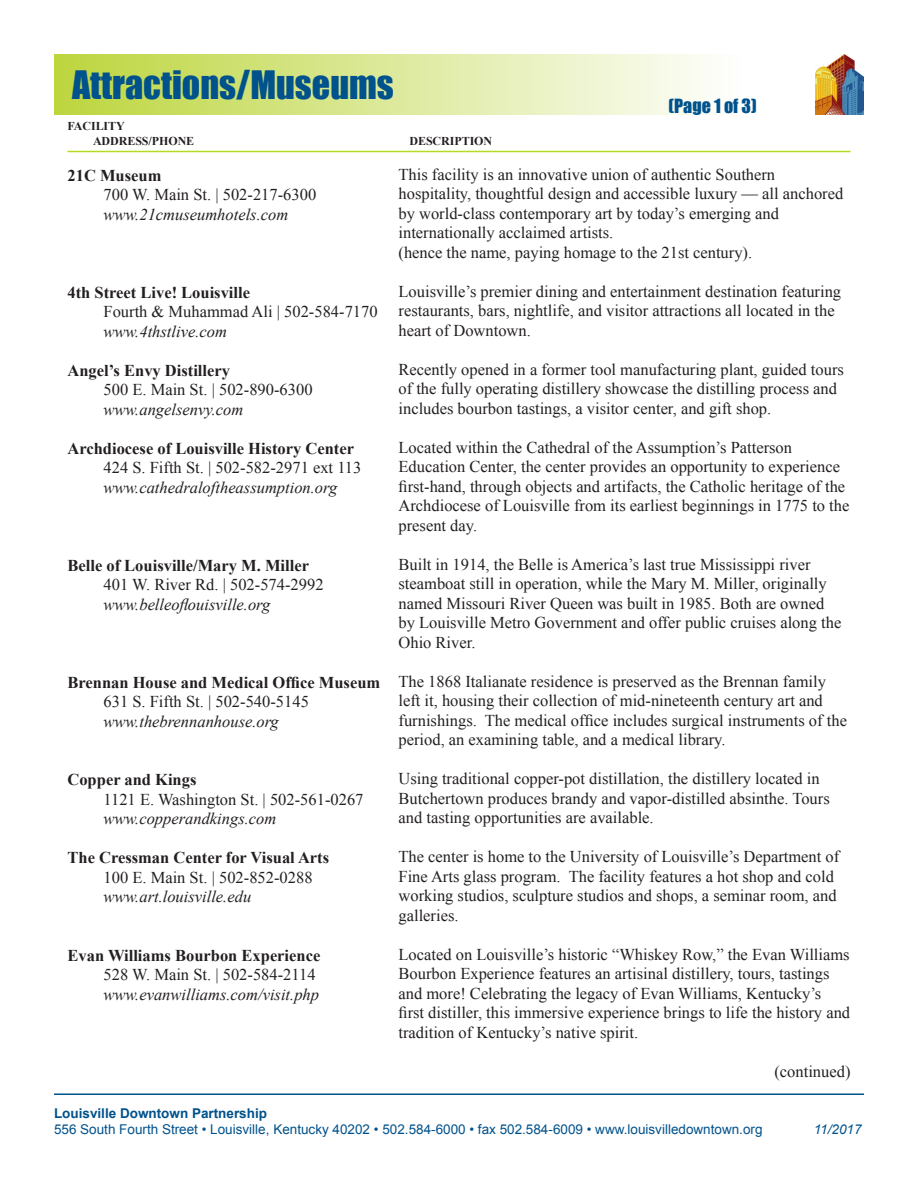
<style>
.page{position:relative;width:918px;height:1188px;background:#fff}
.page>*{position:absolute;margin:0;border:0;box-sizing:border-box;transform-origin:0 0}
.t1{font:36px "Impact";color:#00528c}
.t2{font:18px "Impact";color:#00528c}
.BodyText{font:16.5px/19.5px "Times New Roman";color:#231f20}
.BodyText-2{font:700 16.5px "Times New Roman";color:#231f20}
.BodyText-3{font:italic 16.5px "Times New Roman";color:#231f20}
.t3{font:13.5px "Arial";color:#00528c}
.t4{font:700 13.5px "Arial";color:#00528c}
.t5{font:italic 13.5px "Arial";color:#00528c}
.ColumnHead{font:700 12px "Times New Roman";letter-spacing:-.005em;color:#231f20}
</style>
<div class="page">
<div style="left:54px;top:54px;width:810px;height:61px;background:linear-gradient(to right,#bdd63f,#fff)"></div>
<hr style="left:54px;top:1094px;width:810px;height:1px;background:#00528c">
<hr style="left:68px;top:151px;width:782px;height:1px;background:#b5db1e">
<img style="left:815px;top:54px;width:49px;height:61px">
<p class="t1" style="left:72px;top:57px;width:323px">Attractions/Museums</p>
<p class="ColumnHead" style="left:68px;top:117px;width:59px">FACILITY</p>
<p class="ColumnHead" style="left:93px;top:132px;width:103px">ADDRESS/PHONE</p>
<p class="ColumnHead" style="left:410px;top:132px;width:84px">DESCRIPTION</p>
<p class="BodyText-2" style="left:68px;top:164px;width:95px">21C Museum</p>
<p class="BodyText" style="left:104px;top:185px;width:214px">700 W. Main St. | 502-217-6300</p>
<p class="BodyText-3" style="left:104px;top:203px;width:186px">www.21cmuseumhotels.com</p>
<p class="t2" style="left:669px;top:92px;width:90px">(Page 1 of 3)</p>
<p class="BodyText" style="left:399px;top:164px;width:446px">This facility is an innovative union of authentic Southern hospitality, thoughtful design and accessible luxury — all anchored by world-class contemporary art by today’s emerging and internationally acclaimed artists.</p>
<p class="BodyText" style="left:399px;top:242px;width:355px">(hence the name, paying homage to the 21st century).</p>
<p class="BodyText" style="left:399px;top:281px;width:444px">Louisville’s premier dining and entertainment destination featuring restaurants, bars, nightlife, and visitor attractions all located in the heart of Downtown.</p>
<p class="BodyText" style="left:399px;top:359px;width:447px">Recently opened in a former tool manufacturing plant, guided tours of the fully operating distillery showcase the distilling process and includes bourbon tastings, a visitor center, and gift shop.</p>
<p class="BodyText" style="left:399px;top:437px;width:452px">Located within the Cathedral of the Assumption’s Patterson Education Center, the center provides an opportunity to experience first-hand, through objects and artifacts, the Catholic heritage of the Archdiocese of Louisville from its earliest beginnings in 1775 to the present day.</p>
<p class="BodyText" style="left:399px;top:554px;width:444px">Built in 1914, the Belle is America’s last true Mississippi river steamboat still in operation, while the Mary M. Miller, originally named Missouri River Queen was built in 1985. Both are owned by Louisville Metro Government and offer public cruises along the Ohio River.</p>
<p class="BodyText" style="left:399px;top:671px;width:450px">The 1868 Italianate residence is preserved as the Brennan family left it, housing their collection of mid-nineteenth century art and furnishings. The medical office includes surgical instruments of the period, an examining table, and a medical library.</p>
<p class="BodyText" style="left:399px;top:769px;width:433px">Using traditional copper-pot distillation, the distillery located in<br>Butchertown produces brandy and vapor-distilled absinthe. Tours and tasting opportunities are available.</p>
<p class="BodyText" style="left:399px;top:847px;width:442px">The center is home to the University of Louisville’s Department of Fine Arts glass program. The facility features a hot shop and cold working studios, sculpture studios and shops, a seminar room, and galleries.</p>
<p class="BodyText" style="left:399px;top:944px;width:453px">Located on Louisville’s historic “Whiskey Row,” the Evan Williams Bourbon Experience features an artisinal distillery, tours, tastings and more! Celebrating the legacy of Evan Williams, Kentucky’s first distiller, this immersive experience brings to life the history and tradition of Kentucky’s native spirit.</p>
<p class="BodyText" style="left:774px;top:1061px;width:78px">(continued)</p>
<p class="BodyText-2" style="left:68px;top:281px;width:184px">4th Street Live! Louisville</p>
<p class="BodyText" style="left:104px;top:302px;width:276px">Fourth &amp; Muhammad Ali | 502-584-7170</p>
<p class="BodyText-3" style="left:104px;top:320px;width:125px">www.4thstlive.com</p>
<p class="BodyText-2" style="left:68px;top:359px;width:164px">Angel’s Envy Distillery</p>
<p class="BodyText" style="left:104px;top:380px;width:211px">500 E. Main St. | 502-890-6300</p>
<p class="BodyText-3" style="left:104px;top:398px;width:141px">www.angelsenvy.com</p>
<p class="BodyText-2" style="left:68px;top:437px;width:288px">Archdiocese of Louisville History Center</p>
<p class="BodyText" style="left:104px;top:458px;width:259px">424 S. Fifth St. | 502-582-2971 ext 113</p>
<p class="BodyText-3" style="left:104px;top:476px;width:235px">www.cathedraloftheassumption.org</p>
<p class="BodyText-2" style="left:68px;top:554px;width:243px">Belle of Louisville/Mary M. Miller</p>
<p class="BodyText" style="left:104px;top:575px;width:222px">401 W. River Rd. | 502-574-2992</p>
<p class="BodyText-3" style="left:104px;top:593px;width:168px">www.belleoflouisville.org</p>
<p class="BodyText-2" style="left:68px;top:671px;width:314px">Brennan House and Medical Office Museum</p>
<p class="BodyText" style="left:104px;top:692px;width:207px">631 S. Fifth St. | 502-540-5145</p>
<p class="BodyText-3" style="left:104px;top:710px;width:177px">www.thebrennanhouse.org</p>
<p class="BodyText-2" style="left:68px;top:768px;width:130px">Copper and Kings</p>
<p class="BodyText" style="left:104px;top:789px;width:262px">1121 E. Washington St. | 502-561-0267</p>
<p class="BodyText-3" style="left:104px;top:807px;width:174px">www.copperandkings.com</p>
<p class="BodyText-2" style="left:68px;top:846px;width:263px">The Cressman Center for Visual Arts</p>
<p class="BodyText" style="left:104px;top:867px;width:211px">100 E. Main St. | 502-852-0288</p>
<p class="BodyText-3" style="left:104px;top:885px;width:149px">www.art.louisville.edu</p>
<p class="BodyText-2" style="left:68px;top:944px;width:254px">Evan Williams Bourbon Experience</p>
<p class="BodyText" style="left:104px;top:965px;width:214px">528 W. Main St. | 502-584-2114</p>
<p class="BodyText-3" style="left:104px;top:983px;width:217px">www.evanwilliams.com/visit.php</p>
<p class="t4" style="left:54px;top:1104px;width:215px">Louisville Downtown Partnership</p>
<p class="t3" style="left:54px;top:1120px;width:710px">556 South Fourth Street • Louisville, Kentucky 40202 • 502.584-6000 • fax 502.584-6009 • www.louisvilledowntown.org</p>
<p class="t5" style="left:814px;top:1121px;width:49px">11/2017</p>
</div>
